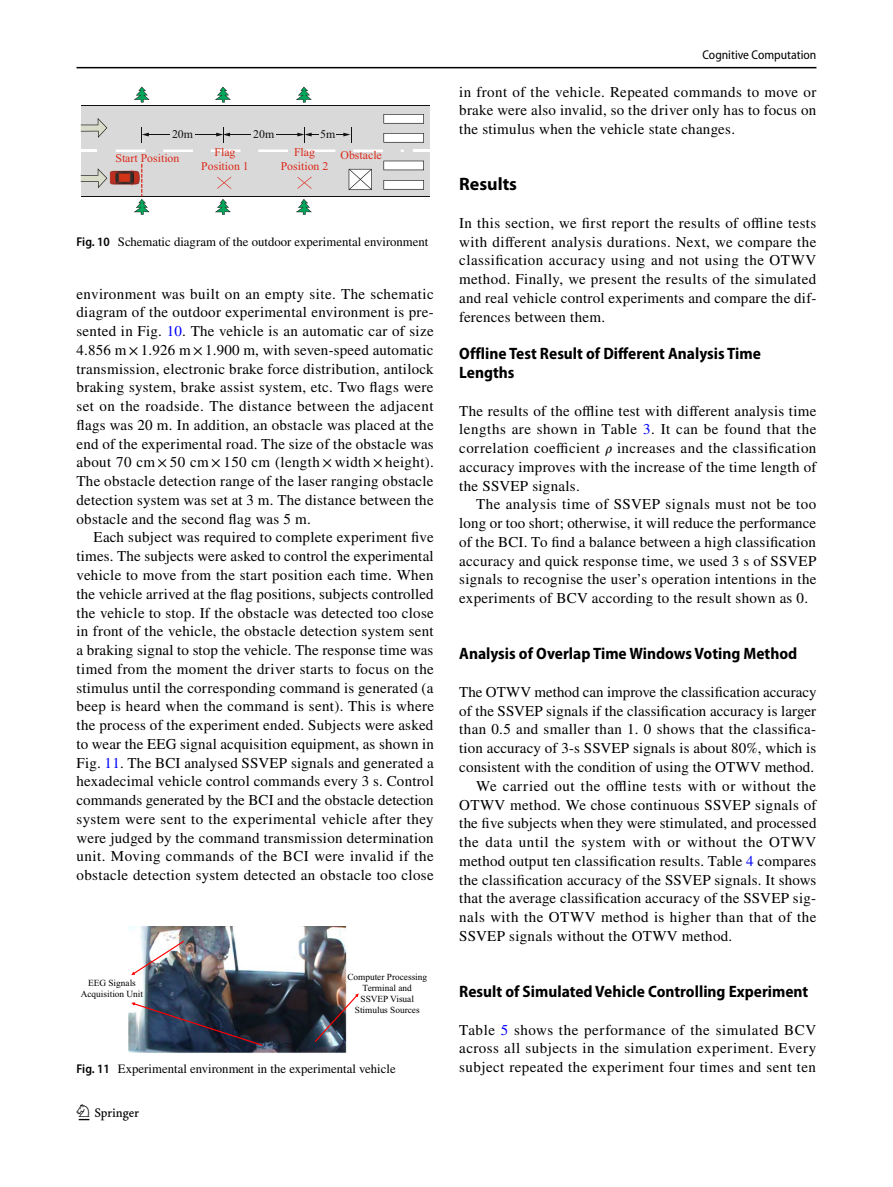
<style>
.page{position:relative;width:893px;height:1187px;background:#fff}
.page>*{position:absolute;margin:0;border:0;box-sizing:border-box;transform-origin:0 0}
.t1{font:22.5px "Springnew Regular 2";color:#000}
.t2{font:700 18px "Myriad Pro";color:#000}
.t3{font:700 semi-condensed 16.5px/18.8px "Myriad Pro";color:#000}
.t4{font:15px/18.8px "STIX";letter-spacing:.02em;color:#000;text-align:justify}
.t5{font:15px "STIX";color:#000}
.t6{font:15px "STIX";letter-spacing:.04em;color:#000}
.t7{font:12.75px "STIX";color:#000}
.t8{font:semi-condensed 12.75px "Myriad Pro";color:#000}
.t9{font:11.85px/14.1px "Times New Roman PSMT9";color:#dc291a;text-align:center}
.t10{font:11.85px "Times New Roman PSMT9";color:#111212}
.t11{font:9.3px/11.1px "Times New Roman PSMT10";color:#000;text-align:center}
.s1{font-family:"Myriad Pro";font-weight:600;font-stretch:semi-condensed}
.s2{color:#00f}
.s3{font-family:"STIX Math Italic 7"}
</style>
<div class="page">
<hr style="left:77px;top:67px;width:739px;height:1px;background:#000">
<div style="left:81px;top:105px;width:348px;height:91px;background:#d9d9d9"></div>
<hr style="left:81px;top:105px;width:348px;height:1px;background:#111212">
<hr style="left:81px;top:196px;width:348px;height:1px;background:#111212">
<hr style="left:81px;top:149px;width:16px;height:3px;background:#fff">
<hr style="left:116px;top:149px;width:29px;height:3px;background:#fff">
<hr style="left:163px;top:149px;width:30px;height:3px;background:#fff">
<hr style="left:211px;top:149px;width:29px;height:3px;background:#fff">
<hr style="left:258px;top:149px;width:30px;height:3px;background:#fff">
<hr style="left:306px;top:149px;width:29px;height:3px;background:#fff">
<hr style="left:353px;top:149px;width:30px;height:3px;background:#fff">
<hr style="left:413px;top:149px;width:16px;height:3px;background:#fff">
<svg style="left:134px;top:87px;width:16px;height:15px"></svg>
<svg style="left:215px;top:87px;width:16px;height:15px"></svg>
<svg style="left:215px;top:199px;width:16px;height:16px"></svg>
<svg style="left:296px;top:87px;width:16px;height:15px"></svg>
<svg style="left:296px;top:199px;width:16px;height:16px"></svg>
<svg style="left:81px;top:118px;width:26px;height:20px"></svg>
<svg style="left:81px;top:168px;width:26px;height:20px"></svg>
<svg style="left:141px;top:127px;width:29px;height:15px"></svg>
<svg style="left:195px;top:127px;width:56px;height:15px"></svg>
<svg style="left:336px;top:127px;width:16px;height:16px"></svg>
<svg style="left:276px;top:127px;width:43px;height:16px"></svg>
<img style="left:109px;top:169px;width:25px;height:17px">
<svg style="left:134px;top:164px;width:16px;height:51px"></svg>
<svg style="left:217px;top:177px;width:14px;height:12px"></svg>
<svg style="left:297px;top:177px;width:15px;height:12px"></svg>
<svg style="left:349px;top:169px;width:23px;height:21px"></svg>
<svg style="left:383px;top:114px;width:41px;height:10px"></svg>
<svg style="left:383px;top:133px;width:41px;height:9px"></svg>
<svg style="left:383px;top:161px;width:41px;height:9px"></svg>
<svg style="left:383px;top:180px;width:41px;height:9px"></svg>
<img style="left:128px;top:926px;width:219px;height:127px">
<svg style="left:131px;top:940px;width:53px;height:35px"></svg>
<img style="left:131px;top:1002px;width:132px;height:43px">
<img style="left:315px;top:993px;width:44px;height:48px">
<p class="t10" style="left:172px;top:130px;width:23px">20m</p>
<p class="t9" style="left:115px;top:152px;width:65px">Start Position</p>
<p class="t9" style="left:201px;top:146px;width:49px">Flag<br>Position 1</p>
<p class="t9" style="left:281px;top:146px;width:49px">Flag<br>Position 2</p>
<p class="t9" style="left:340px;top:149px;width:43px">Obstacle</p>
<p class="t10" style="left:253px;top:130px;width:23px">20m</p>
<p class="t10" style="left:320px;top:130px;width:17px">5m</p>
<p class="t7" style="left:77px;top:232px;width:353px"><span class="s1">Fig. 10</span> Schematic diagram of the outdoor experimental environment</p>
<p class="t4" style="left:77px;top:285px;width:359px">environment was built on an empty site. The schematic diagram of the outdoor experimental environment is pre&shy;sented in Fig. <span class="s2">10</span>. The vehicle is an automatic car of size 4.856 m×1.926 m×1.900 m, with seven-speed automatic transmission, electronic brake force distribution, antilock braking system, brake assist system, etc. Two flags were set on the roadside. The distance between the adjacent flags was 20 m. In addition, an obstacle was placed at the end of the experimental road. The size of the obstacle was about 70 cm × 50 cm × 150 cm (length × width × height).<br>The obstacle detection range of the laser ranging obstacle detection system was set at 3 m. The distance between the obstacle and the second flag was 5 m.</p>
<p class="t4" style="left:77px;top:529px;width:359px;text-indent:17px">Each subject was required to complete experiment five times. The subjects were asked to control the experimental vehicle to move from the start position each time. When the vehicle arrived at the flag positions, subjects controlled the vehicle to stop. If the obstacle was detected too close in front of the vehicle, the obstacle detection system sent a braking signal to stop the vehicle. The response time was timed from the moment the driver starts to focus on the stimulus until the corresponding command is generated (a beep is heard when the command is sent). This is where the process of the experiment ended. Subjects were asked to wear the EEG signal acquisition equipment, as shown in Fig. <span class="s2">11</span>. The BCI analysed SSVEP signals and generated a hexadecimal vehicle control commands every 3 s. Control commands generated by the BCI and the obstacle detection system were sent to the experimental vehicle after they were judged by the command transmission determination unit. Moving commands of the BCI were invalid if the obstacle detection system detected an obstacle too close</p>
<p class="t11" style="left:81px;top:978px;width:64px">EEG Signals<br>Acquisition Unit</p>
<p class="t11" style="left:347px;top:971px;width:81px">Computer Processing<br>Terminal and<br>SSVEP Visual<br>Stimulus Sources</p>
<p class="t7" style="left:77px;top:1060px;width:321px"><span class="s1">Fig. 11</span> Experimental environment in the experimental vehicle</p>
<h1 class="t1" style="left:79px;top:1104px;width:62px">1 3</h1>
<p class="t8" style="left:702px;top:48px;width:115px">Cognitive Computation</p>
<p class="t4" style="left:459px;top:83px;width:359px">in front of the vehicle. Repeated commands to move or brake were also invalid, so the driver only has to focus on the stimulus when the vehicle state changes.</p>
<p class="t2" style="left:459px;top:173px;width:59px">Results</p>
<p class="t4" style="left:459px;top:214px;width:359px">In this section, we first report the results of offline tests with different analysis durations. Next, we compare the classification accuracy using and not using the OTWV method. Finally, we present the results of the simulated and real vehicle control experiments and compare the dif&shy;ferences between them.</p>
<p class="t3" style="left:459px;top:344px;width:303px">Offline Test Result of Different Analysis Time<br>Lengths</p>
<p class="t4" style="left:459px;top:402px;width:359px">The results of the offline test with different analysis time lengths are shown in Table <span class="s2">3</span>. It can be found that the correlation coefficient <span class="s3">𝜌</span> increases and the classification accuracy improves with the increase of the time length of the SSVEP signals.</p>
<p class="t4" style="left:459px;top:496px;width:359px;text-indent:17px">The analysis time of SSVEP signals must not be too long or too short; otherwise, it will reduce the performance of the BCI. To find a balance between a high classification accuracy and quick response time, we used 3 s of SSVEP signals to recognise the user’s operation intentions in the experiments of BCV according to the result shown as 0.</p>
<p class="t3" style="left:459px;top:644px;width:340px">Analysis of Overlap Time Windows Voting Method</p>
<p class="t5" style="left:459px;top:681px;width:359px">The OTWV method can improve the classification accuracy</p>
<p class="t4" style="left:459px;top:702px;width:358px">of the SSVEP signals if the classification accuracy is larger</p>
<p class="t4" style="left:459px;top:721px;width:358px">than 0.5 and smaller than 1. 0 shows that the classifica-</p>
<p class="t4" style="left:459px;top:739px;width:359px">tion accuracy of 3-s SSVEP signals is about 80%, which is</p>
<p class="t4" style="left:459px;top:758px;width:356px">consistent with the condition of using the OTWV method.</p>
<p class="t4" style="left:476px;top:777px;width:342px">We carried out the offline tests with or without the</p>
<p class="t4" style="left:459px;top:796px;width:359px">OTWV method. We chose continuous SSVEP signals of</p>
<p class="t4" style="left:459px;top:814px;width:359px">the five subjects when they were stimulated, and processed</p>
<p class="t6" style="left:459px;top:831px;width:359px">the data until the system with or without the OTWV</p>
<p class="t4" style="left:459px;top:852px;width:359px">method output ten classification results. Table <span class="s2">4</span> compares</p>
<p class="t4" style="left:459px;top:871px;width:359px">the classification accuracy of the SSVEP signals. It shows</p>
<p class="t4" style="left:459px;top:889px;width:358px">that the average classification accuracy of the SSVEP sig-</p>
<p class="t4" style="left:459px;top:908px;width:359px">nals with the OTWV method is higher than that of the</p>
<p class="t4" style="left:459px;top:927px;width:275px">SSVEP signals without the OTWV method.</p>
<p class="t3" style="left:459px;top:982px;width:351px">Result of Simulated Vehicle Controlling Experiment</p>
<p class="t4" style="left:459px;top:1021px;width:359px">Table <span class="s2">5</span> shows the performance of the simulated BCV across all subjects in the simulation experiment. Every subject repeated the experiment four times and sent ten</p>
</div>
